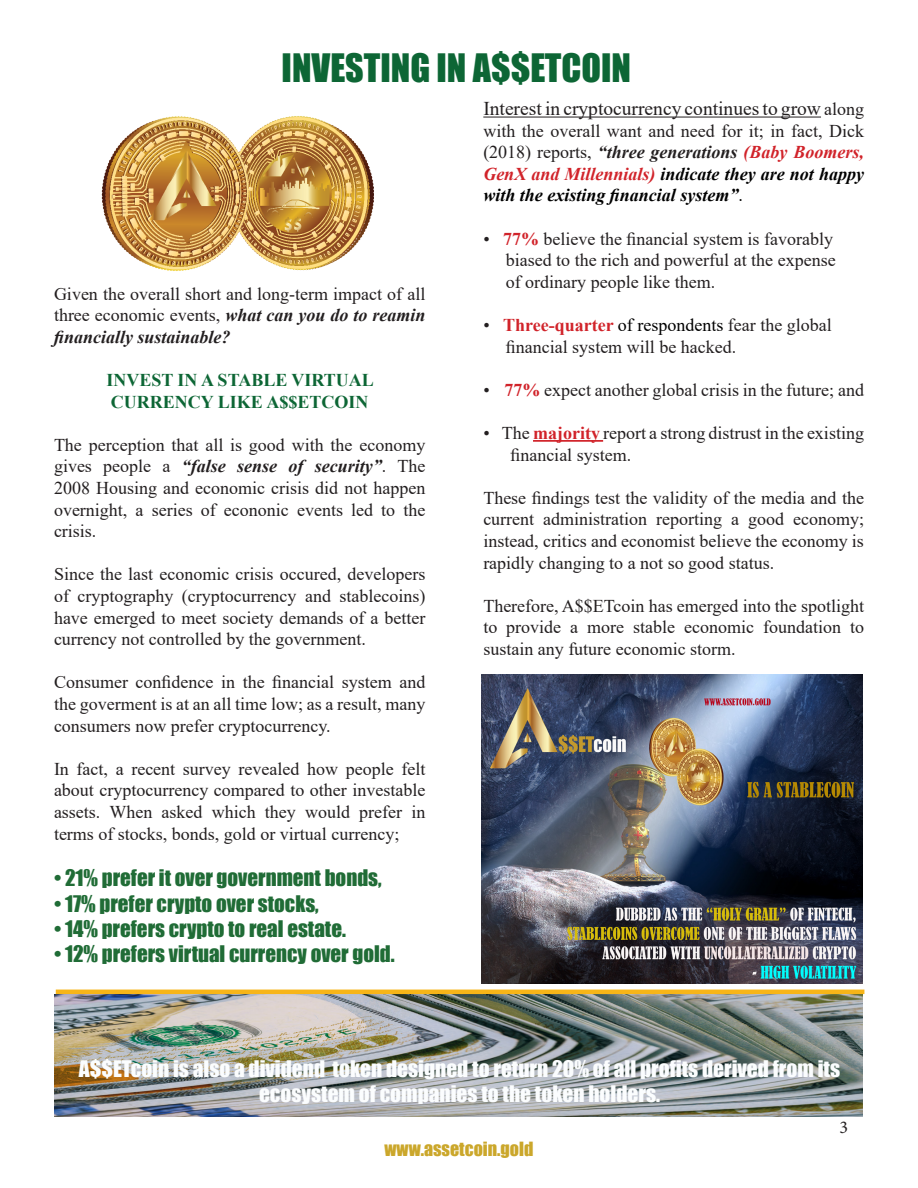
<style>
.page{position:relative;width:918px;height:1188px;background:#fff}
.page>*{position:absolute;margin:0;border:0;box-sizing:border-box;transform-origin:0 0}
.t1{font:36px "Impact";color:#0d6635}
.t2{font:21px "Impact";color:#206c36}
.t3{font:21px/25.2px "Impact";color:#fbfdfe;text-align:center}
.t4{font:19.5px "Times New Roman";color:#231f20}
.t5{font:18px/21.6px "Times New Roman";color:#231f20;text-align:justify}
.t6{font:700 18px/21.6px "Times New Roman";color:#0d6635}
.t7{font:18px "Impact";color:#cba72b}
.t8{font:18px "Minion Pro";color:#231f20}
.s1{font-weight:700;font-style:italic}
.s2{font-size:18px}
.s3{font-weight:700;font-style:italic;color:#d1232a}
.s4{font-weight:700;font-style:italic;color:#000}
.s5{color:#000}
.s6{font-weight:700;color:#d1232a}
</style>
<div class="page">
<img style="left:54px;top:994px;width:808px;height:123px">
<hr style="left:56px;top:990px;width:808px;height:4px;background:#f7b518">
<img style="left:482px;top:674px;width:381px;height:309px">
<hr style="left:483px;top:117px;width:338px;height:1px;background:#231f20">
<hr style="left:533px;top:440px;width:70px;height:2px;background:#d1232a">
<img style="left:259px;top:116px;width:115px;height:155px">
<img style="left:101px;top:116px;width:158px;height:155px">
<p class="t1" style="left:282px;top:40px;width:351px">INVESTING IN A$$ETCOIN</p>
<p class="t5" style="left:54px;top:282px;width:373px">Given the overall short and long-term impact of all three economic events, <span class="s1">what can you do to reamin financially sustainable?</span></p>
<p class="t6" style="left:106px;top:369px;width:269px">INVEST IN A STABLE VIRTUAL<br>CURRENCY LIKE A$$ETCOIN</p>
<p class="t5" style="left:54px;top:433px;width:373px">The perception that all is good with the economy gives people a <span class="s1">“false sense of security”</span>. The 2008 Housing and economic crisis did not happen overnight, a series of econonic events led to the crisis.</p>
<p class="t5" style="left:54px;top:563px;width:373px">Since the last economic crisis occured, developers of cryptography (cryptocurrency and stablecoins) have emerged to meet society demands of a better currency not controlled by the government.</p>
<p class="t5" style="left:54px;top:671px;width:373px">Consumer confidence in the financial system and the goverment is at an all time low; as a result, many consumers now prefer cryptocurrency.</p>
<p class="t5" style="left:54px;top:757px;width:373px">In fact, a recent survey revealed how people felt about cryptocurrency compared to other investable assets. When asked which they would prefer in terms of stocks, bonds, gold or virtual currency;</p>
<p class="t2" style="left:54px;top:862px;width:329px">• 21% prefer it over government bonds,</p>
<p class="t2" style="left:54px;top:887px;width:266px">• 17% prefer crypto over stocks,</p>
<p class="t2" style="left:54px;top:912px;width:293px">• 14% prefers crypto to real estate.</p>
<p class="t2" style="left:54px;top:937px;width:342px">• 12% prefers virtual currency over gold.</p>
<p class="t4" style="left:483px;top:95px;width:382px">Interest in cryptocurrency continues to grow <span class="s2">along</span></p>
<p class="t5" style="left:483px;top:119px;width:382px">with the overall want and need for it; in fact, Dick (2018) reports, <span class="s1">“three generations</span> <span class="s3">(Baby Boomers, GenX and Millennials)</span> <span class="s4">indicate they are not happy with the existing financial system”</span><span class="s5">.</span></p>
<p class="t5" style="left:483px;top:227px;width:351px">• <span class="s6">77%</span> believe the financial system is favorably</p>
<p class="t5" style="left:506px;top:249px;width:331px">biased to the rich and powerful at the expense</p>
<p class="t5" style="left:506px;top:270px;width:211px">of ordinary people like them.</p>
<p class="t5" style="left:483px;top:314px;width:350px">• <span class="s6">Three-quarter</span> <span class="s5">of respondents</span> fear the global</p>
<p class="t5" style="left:506px;top:335px;width:232px">financial system will be hacked.</p>
<p class="t5" style="left:483px;top:378px;width:382px">• <span class="s6">77%</span> expect another global crisis in the future; and</p>
<p class="t5" style="left:483px;top:422px;width:382px">• The <span class="s6">majority</span> report a strong distrust in the existing</p>
<p class="t5" style="left:510px;top:443px;width:122px">financial system.</p>
<p class="t5" style="left:483px;top:486px;width:382px">These findings test the validity of the media and the current administration reporting a good economy; instead, critics and economist believe the economy is rapidly changing to a not so good status.</p>
<p class="t5" style="left:483px;top:594px;width:382px">Therefore, A$$ETcoin has emerged into the spotlight to provide a more stable economic foundation to sustain any future economic storm.</p>
<p class="t3" style="left:79px;top:1055px;width:763px">A$$ETcoin is also a dividend token designed to return 20% of all profits derived from its ecosystem of companies to the token holders.</p>
<p class="t7" style="left:385px;top:1135px;width:150px">www.assetcoin.gold</p>
<p class="t8" style="left:839px;top:1115px;width:10px">3</p>
</div>
